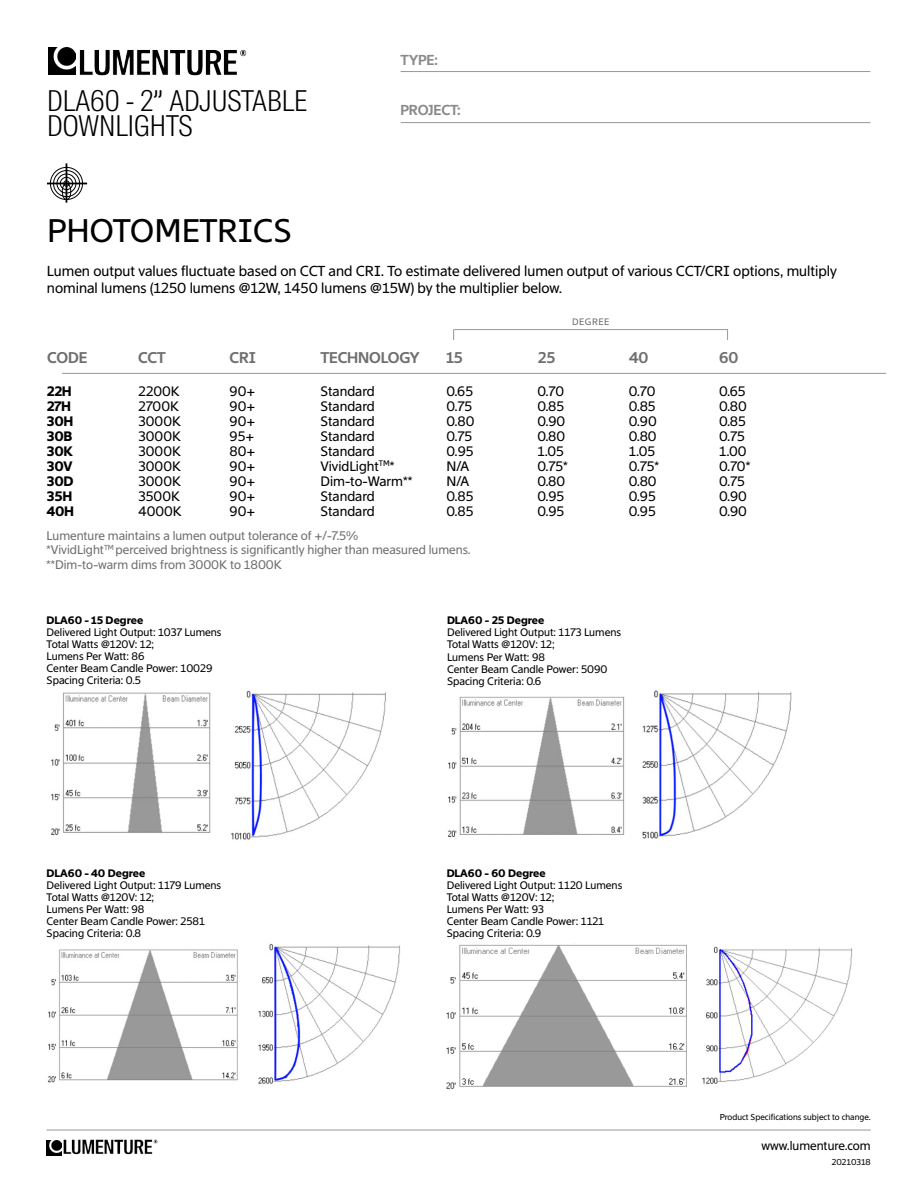
<style>
.page{position:relative;width:918px;height:1188px;background:#fff}
.page>*{position:absolute;margin:0;border:0;box-sizing:border-box;transform-origin:0 0}
.t1{font:31.5px "Suisse Sign";color:#000}
.t2{font:300 28.65px/25.5px "Suisse Intl Cond";color:#000}
.t3{font:600 15px "Suisse Sign";letter-spacing:-.01em;color:#706f70}
.t4{font:13.95px/17px "Suisse Sign";color:#000}
.t5{font:600 13.95px "Suisse Sign";letter-spacing:-.01em;color:#898989}
.t6{font:13.2px/15px "Suisse Sign";color:#000}
.t7{font:700 13.2px/15px "Suisse Sign";letter-spacing:-.02em;color:#000}
.t8{font:12px/14.4px "Suisse Sign";color:#706f70}
.t9{font:12px "Suisse Sign";color:#000}
.t10{font:10.5px/12px "Suisse Sign";color:#000}
.t11{font:700 10.5px "Suisse Sign";color:#000}
.t12{font:9px "Suisse Sign";letter-spacing:.06em;color:#706f70}
.t13{font:8.25px "Suisse Sign";color:#000}
</style>
<div class="page">
<img style="left:48px;top:47px;width:27px;height:27px">
<img style="left:79px;top:50px;width:168px;height:26px">
<img style="left:47px;top:1140px;width:15px;height:15px">
<img style="left:63px;top:1139px;width:95px;height:16px">
<hr style="left:47px;top:1130px;width:824px;height:1px;background:#989897">
<hr style="left:401px;top:71px;width:469px;height:1px;background:#989897">
<hr style="left:401px;top:122px;width:470px;height:1px;background:#989897">
<hr style="left:62px;top:373px;width:824px;height:1px;background:#989897">
<svg style="left:49px;top:166px;width:35px;height:35px"></svg>
<hr style="left:66px;top:163px;width:1px;height:40px;background:#000">
<hr style="left:47px;top:183px;width:40px;height:1px;background:#000">
<div style="left:62px;top:183px;width:9px;height:17px;border:1px solid #000;border-radius:50%"></div>
<hr style="left:454px;top:329px;width:274px;height:1px;background:#989897">
<img style="left:47px;top:943px;width:353px;height:141px">
<img style="left:51px;top:690px;width:335px;height:150px">
<img style="left:446px;top:944px;width:241px;height:145px">
<img style="left:448px;top:690px;width:343px;height:149px">
<img style="left:702px;top:946px;width:150px;height:138px">
<h2 class="t2" style="left:47px;top:88px;width:262px">DLA60 - 2” ADJUSTABLE<br>DOWNLIGHTS</h2>
<h1 class="t1" style="left:47px;top:213px;width:246px">PHOTOMETRICS</h1>
<h3 class="t5" style="left:401px;top:51px;width:39px">TYPE:</h3>
<h3 class="t5" style="left:401px;top:102px;width:62px">PROJECT:</h3>
<h3 class="t4" style="left:47px;top:262px;width:791px">Lumen output values fluctuate based on CCT and CRI. To estimate delivered lumen output of various CCT/CRI options, multiply nominal lumens (1250 lumens @12W, 1450 lumens @15W) by the multiplier below.</h3>
<h3 class="t3" style="left:47px;top:349px;width:42px">CODE</h3>
<h3 class="t3" style="left:138px;top:349px;width:29px">CCT</h3>
<p class="t7" style="left:47px;top:384px;width:29px">22H<br>27H<br>30H<br>30B<br>30K<br>30V<br>30D<br>35H<br>40H</p>
<p class="t6" style="left:139px;top:383px;width:45px">2200K<br>2700K<br>3000K<br>3000K<br>3000K<br>3000K<br>3000K<br>3500K<br>4000K</p>
<p class="t6" style="left:230px;top:384px;width:27px;text-align:justify">90+ 90+ 90+ 95+ 80+ 90+ 90+ 90+ 90+</p>
<h3 class="t3" style="left:230px;top:349px;width:28px">CRI</h3>
<p class="t12" style="left:572px;top:317px;width:39px">DEGREE</p>
<h3 class="t3" style="left:320px;top:349px;width:101px">TECHNOLOGY</h3>
<h3 class="t3" style="left:719px;top:349px;width:21px">60</h3>
<p class="t6" style="left:719px;top:384px;width:33px">0.65<br>0.80<br>0.85<br>0.75<br>1.00<br>0.70*<br>0.75<br>0.90<br>0.90</p>
<h3 class="t3" style="left:538px;top:349px;width:19px">25</h3>
<p class="t6" style="left:537px;top:384px;width:32px">0.70<br>0.85<br>0.90<br>0.80<br>1.05<br>0.75*<br>0.80<br>0.95<br>0.95</p>
<h3 class="t3" style="left:629px;top:349px;width:21px">40</h3>
<p class="t6" style="left:629px;top:384px;width:32px">0.70<br>0.85<br>0.90<br>0.80<br>1.05<br>0.75*<br>0.80<br>0.95<br>0.95</p>
<h3 class="t3" style="left:446px;top:349px;width:18px">15</h3>
<p class="t6" style="left:447px;top:384px;width:29px">0.65<br>0.75<br>0.80<br>0.75<br>0.95<br>N/A<br>N/A<br>0.85<br>0.85</p>
<p class="t6" style="left:320px;top:384px;width:93px">Standard<br>Standard<br>Standard<br>Standard<br>Standard<br>VividLight<sup>TM</sup>*<br>Dim-to-Warm**<br>Standard<br>Standard</p>
<p class="t8" style="left:47px;top:528px;width:426px">Lumenture maintains a lumen output tolerance of +/-7.5%<br>*VividLight<sup>TM</sup> perceived brightness is significantly higher than measured lumens. **Dim-to-warm dims from 3000K to 1800K</p>
<p class="t11" style="left:47px;top:615px;width:98px">DLA60 - 15 Degree</p>
<p class="t10" style="left:47px;top:627px;width:177px">Delivered Light Output: 1037 Lumens<br>Total Watts @120V: 12;<br>Lumens Per Watt: 86<br>Center Beam Candle Power: 10029<br>Spacing Criteria: 0.5</p>
<p class="t11" style="left:47px;top:867px;width:100px">DLA60 - 40 Degree</p>
<p class="t10" style="left:47px;top:879px;width:176px">Delivered Light Output: 1179 Lumens<br>Total Watts @120V: 12;<br>Lumens Per Watt: 98<br>Center Beam Candle Power: 2581<br>Spacing Criteria: 0.8</p>
<p class="t11" style="left:447px;top:615px;width:99px">DLA60 - 25 Degree</p>
<p class="t10" style="left:447px;top:627px;width:176px">Delivered Light Output: 1173 Lumens<br>Total Watts @120V: 12;<br>Lumens Per Watt: 98<br>Center Beam Candle Power: 5090<br>Spacing Criteria: 0.6</p>
<p class="t11" style="left:447px;top:867px;width:101px">DLA60 - 60 Degree</p>
<p class="t10" style="left:447px;top:879px;width:177px">Delivered Light Output: 1120 Lumens<br>Total Watts @120V: 12;<br>Lumens Per Watt: 93<br>Center Beam Candle Power: 1121<br>Spacing Criteria: 0.9</p>
<p class="t13" style="left:720px;top:1112px;width:152px">Product Specifications subject to change.</p>
<p class="t9" style="left:761px;top:1139px;width:111px">www.lumenture.com</p>
<p class="t13" style="left:832px;top:1157px;width:40px">20210318</p>
</div>
